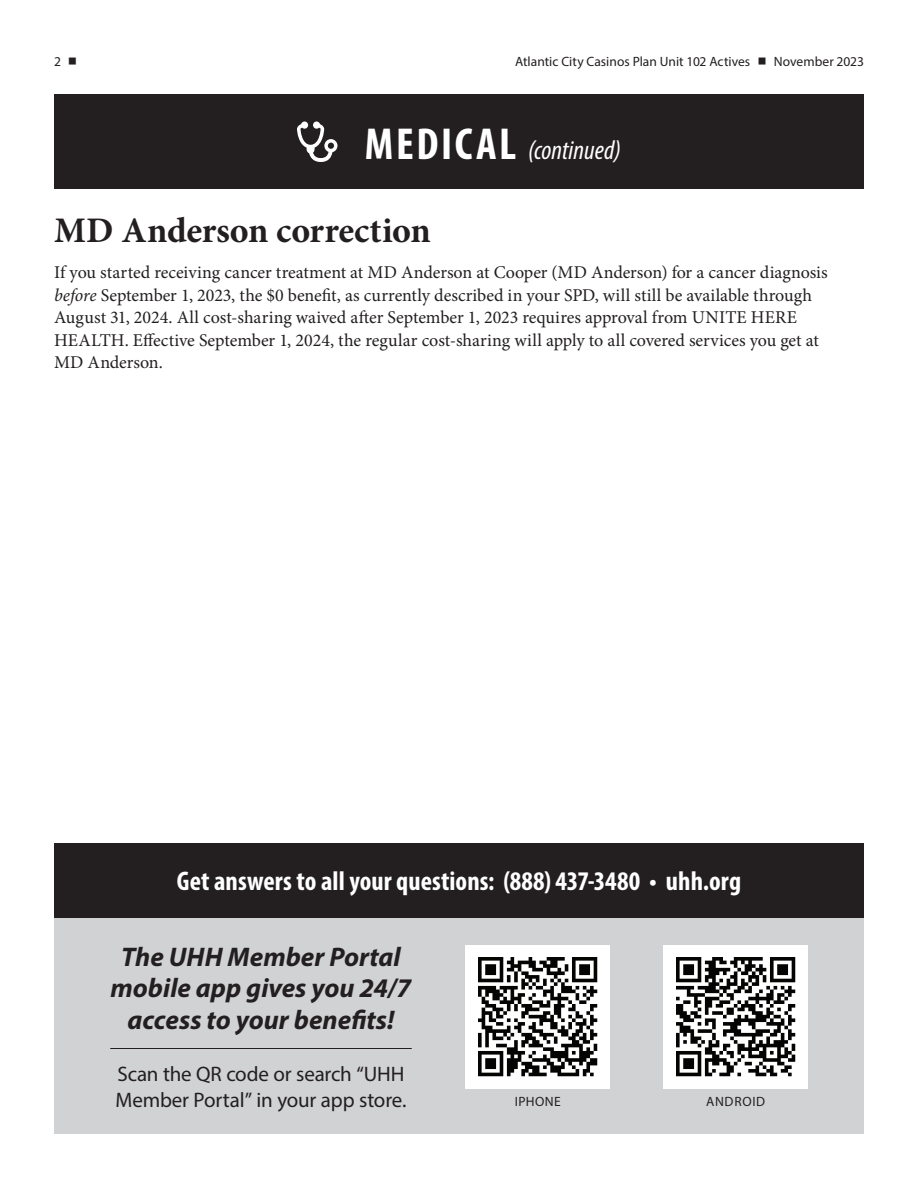
<style>
.page{position:relative;width:918px;height:1188px;background:#fff}
.page>*{position:absolute;margin:0;border:0;box-sizing:border-box;transform-origin:0 0}
.t1{font:700 36px "Minion Pro";letter-spacing:-.005em;color:#231f20}
.t2{font:italic 700 27px/31.5px "Myriad Pro";color:#231f20;text-align:center}
.t3{font:700 condensed 27px "Myriad Pro";letter-spacing:.005em;color:#fff}
.t4{font:italic condensed 27px "Myriad Pro";color:#fff}
.t5{font:21px/25.5px "Myriad Pro";letter-spacing:-.005em;color:#231f20}
.t6{font:18px/22.5px "Minion Pro";color:#231f20}
.t7{font:13.5px "Myriad Pro";color:#231f20}
.t8{font:13.5px "Myriad Pro";letter-spacing:.05em;color:#231f20}
.s1{font-weight:700;font-style:normal;font-size:45px}
.s2{font-style:italic}
</style>
<div class="page">
<div style="left:54px;top:844px;width:810px;height:74px;background:#231f20"></div>
<div style="left:54px;top:918px;width:810px;height:216px;background:#d1d2d4"></div>
<img style="left:466px;top:945px;width:144px;height:144px">
<img style="left:664px;top:945px;width:144px;height:144px">
<hr style="left:110px;top:1048px;width:302px;height:1px;background:#231f20">
<div style="left:54px;top:94px;width:810px;height:95px;background:#231f20"></div>
<svg style="left:297px;top:122px;width:40px;height:40px"></svg>
<p class="t7" style="left:54px;top:53px;width:8px">2</p>
<p class="t7" style="left:515px;top:53px;width:237px">Atlantic City Casinos Plan Unit 102 Actives</p>
<p class="t7" style="left:774px;top:53px;width:92px">November 2023</p>
<h2 class="t4" style="left:365px;top:133px;width:258px"><span class="s1">MEDICAL</span> (continued)</h2>
<h1 class="t1" style="left:54px;top:205px;width:378px">MD Anderson correction</h1>
<p class="t6" style="left:54px;top:261px;width:775px">If you started receiving cancer treatment at MD Anderson at Cooper (MD Anderson) for a cancer diagnosis <span class="s2">before</span> September 1, 2023, the $0 benefit, as currently described in your SPD, will still be available through August 31, 2024. All cost-sharing waived after September 1, 2023 requires approval from UNITE HERE HEALTH. Effective September 1, 2024, the regular cost-sharing will apply to all covered services you get at MD Anderson.</p>
<h2 class="t3" style="left:177px;top:864px;width:566px">Get answers to all your questions: (888) 437-3480 • uhh.org</h2>
<h2 class="t2" style="left:111px;top:940px;width:302px">The UHH Member Portal mobile app gives you 24/7 access to your benefits!</h2>
<p class="t5" style="left:116px;top:1061px;width:293px">Scan the QR code or search “UHH<br>Member Portal” in your app store.</p>
<p class="t7" style="left:515px;top:1093px;width:48px">IPHONE</p>
<p class="t8" style="left:706px;top:1093px;width:61px">ANDROID</p>
</div>
